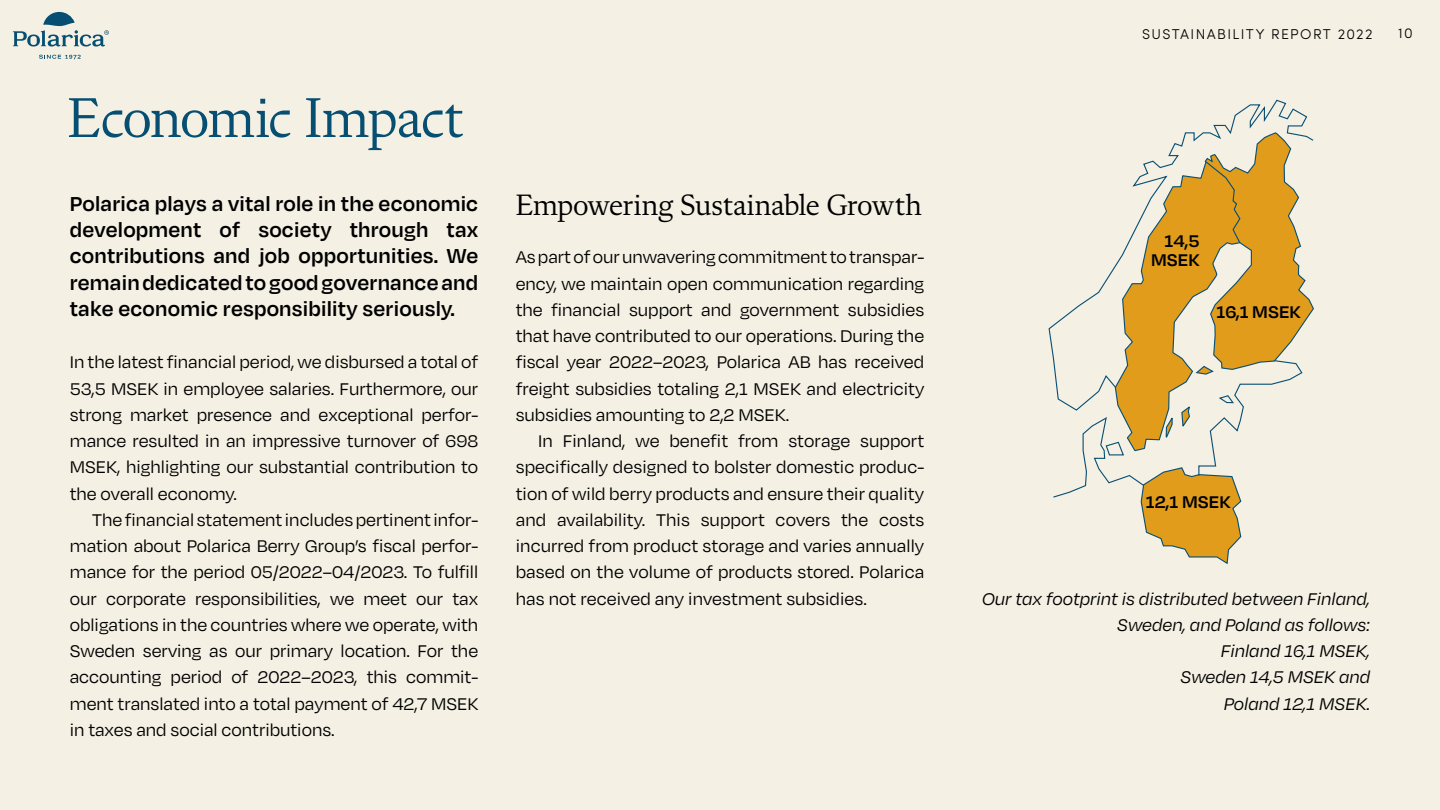
<style>
.page{position:relative;width:1440px;height:810px;background:#f4f0e4}
.page>*{position:absolute;margin:0;border:0;box-sizing:border-box;transform-origin:0 0}
.t1{font:57px "Flecha S";letter-spacing:-.025em;color:#074f72}
.t2{font:30px "Flecha S";letter-spacing:-.01em;color:#000}
.ingressi{font:600 23.25px/26.2px "Degular";letter-spacing:.01em;color:#000;text-align:justify}
.p_sis{font:19.5px/26.2px "Degular";color:#000;text-align:justify}
.Kuvateksti{font:italic 19.5px/26.2px "Degular";color:#000;text-align:right}
.Kuvateksti-2{font:600 19.5px/19.5px "Degular";color:#000;text-align:right}
.t3{font:300 14.25px "Sofia Pro";letter-spacing:.09em;color:#000}
</style>
<div class="page">
<svg style="left:39px;top:55px;width:42px;height:4px"></svg>
<svg style="left:13px;top:12px;width:96px;height:35px"></svg>
<svg style="left:1140px;top:498px;width:102px;height:66px"></svg>
<svg style="left:1048px;top:99px;width:260px;height:399px"></svg>
<svg style="left:1105px;top:132px;width:209px;height:324px"></svg>
<p class="t1" style="left:68px;top:85px;width:398px">Economic Impact</p>
<p class="ingressi" style="left:70px;top:189px;width:410px">Polarica plays a vital role in the economic development of society through tax contributions and job opportunities. We remain dedicated to good governance and take economic responsibility seriously.</p>
<p class="p_sis" style="left:70px;top:348px;width:410px">In the latest financial period, we disbursed a total of 53,5 MSEK in employee salaries. Furthermore, our strong market presence and exceptional perfor&shy;mance resulted in an impressive turnover of 698<br>MSEK, highlighting our substantial contribution to the overall economy.</p>
<p class="p_sis" style="left:70px;top:506px;width:410px;text-indent:22px">The financial statement includes pertinent infor&shy;mation about Polarica Berry Group’s fiscal perfor&shy;mance for the period 05/2022–04/2023. To fulfill our corporate responsibilities, we meet our tax obligations in the countries where we operate, with Sweden serving as our primary location. For the accounting period of 2022–2023, this commit&shy;ment translated into a total payment of 42,7 MSEK in taxes and social contributions.</p>
<p class="t2" style="left:516px;top:187px;width:408px">Empowering Sustainable Growth</p>
<p class="p_sis" style="left:516px;top:243px;width:410px">As part of our unwavering commitment to transpar&shy;ency, we maintain open communication regarding the financial support and government subsidies that have contributed to our operations. During the fiscal year 2022–2023, Polarica AB has received freight subsidies totaling 2,1 MSEK and electricity subsidies amounting to 2,2 MSEK.</p>
<p class="p_sis" style="left:516px;top:427px;width:410px;text-indent:22px">In Finland, we benefit from storage support specifically designed to bolster domestic produc&shy;tion of wild berry products and ensure their quality and availability. This support covers the costs incurred from product storage and varies annually based on the volume of products stored. Polarica has not received any investment subsidies.</p>
<p class="t3" style="left:1142px;top:23px;width:232px">SUSTAINABILITY REPORT 2022</p>
<p class="t3" style="left:1398px;top:23px;width:16px">10</p>
<p class="Kuvateksti-2" style="left:1151px;top:230px;width:50px">14,5<br>MSEK</p>
<p class="Kuvateksti-2" style="left:1217px;top:301px;width:86px">16,1 MSEK</p>
<p class="Kuvateksti-2" style="left:1146px;top:491px;width:86px">12,1 MSEK</p>
<p class="Kuvateksti" style="left:982px;top:585px;width:390px">Our tax footprint is distributed between Finland,<br>Sweden, and Poland as follows:<br>Finland 16,1 MSEK,<br>Sweden 14,5 MSEK and<br>Poland 12,1 MSEK.</p>
</div>
